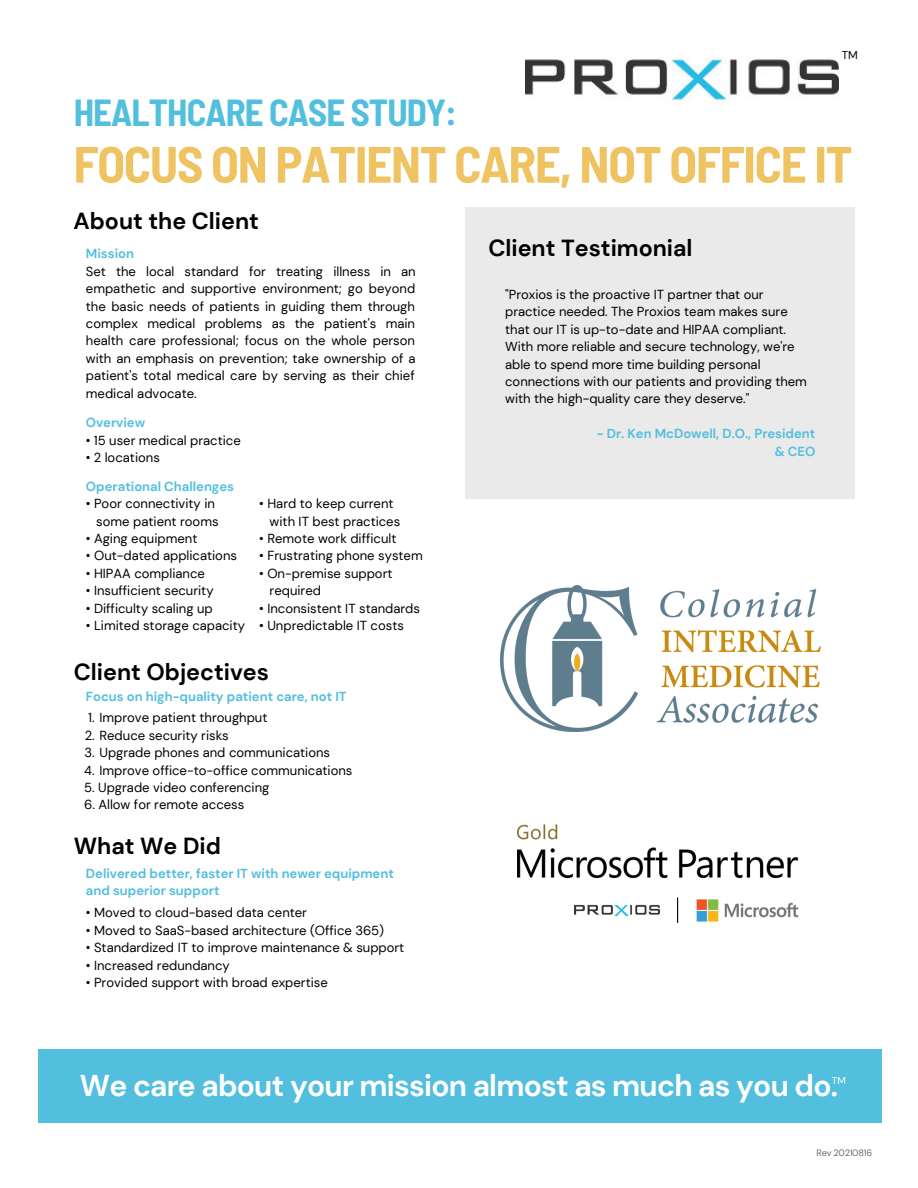
<style>
.page{position:relative;width:918px;height:1188px;background:#fff}
.page>*{position:absolute;margin:0;border:0;box-sizing:border-box;transform-origin:0 0}
.t1{font:700 semi-condensed 51px "Barlow";letter-spacing:-.025em;color:#f0c362}
.t2{font:700 semi-condensed 36.75px "Barlow";letter-spacing:-.025em;color:#53bfde}
.t3{font:700 30px "DM Sans";letter-spacing:-.025em;color:#fff}
.t4{font:700 23.25px "DM Sans";color:#000}
.t5{font:13.05px/17.4px "DM Sans";color:#000}
.t6{font:700 13.05px/17.4px "DM Sans";color:#53bfde;text-align:right}
.t7{font:11.4px "DM Sans";color:#000}
.t8{font:9.9px "DM Sans";color:#fff}
.t9{font:9.15px "DM Sans";letter-spacing:-.025em;color:#6a6a6a}
</style>
<div class="page">
<img style="left:525px;top:57px;width:314px;height:47px">
<div style="left:38px;top:1049px;width:844px;height:73px;background:#53bfde"></div>
<div style="left:466px;top:208px;width:389px;height:291px;background:#eaeaea"></div>
<img style="left:501px;top:586px;width:319px;height:146px">
<img style="left:517px;top:824px;width:282px;height:99px">
<img style="left:574px;top:902px;width:86px;height:16px">
<svg style="left:677px;top:898px;width:1px;height:25px"></svg>
<p class="t2" style="left:74px;top:89px;width:385px">HEALTHCARE CASE STUDY:</p>
<p class="t7" style="left:842px;top:48px;width:18px">TM</p>
<p class="t1" style="left:74px;top:132px;width:780px">FOCUS ON PATIENT CARE, NOT OFFICE IT</p>
<p class="t4" style="left:74px;top:206px;width:187px">About the Client</p>
<p class="t6" style="left:86px;top:245px;width:50px">Mission</p>
<p class="t5" style="left:86px;top:263px;width:331px;text-align:justify">Set the local standard for treating illness in an empathetic and supportive environment; go beyond the basic needs of patients in guiding them through complex medical problems as the patient's main health care professional; focus on the whole person with an emphasis on prevention; take ownership of a patient's total medical care by serving as their chief medical advocate.</p>
<p class="t6" style="left:86px;top:414px;width:61px">Overview</p>
<p class="t5" style="left:86px;top:432px;width:157px">• 15 user medical practice</p>
<p class="t5" style="left:86px;top:449px;width:76px">• 2 locations</p>
<p class="t6" style="left:86px;top:478px;width:150px">Operational Challenges</p>
<p class="t5" style="left:86px;top:495px;width:131px">• Poor connectivity in</p>
<p class="t5" style="left:96px;top:512px;width:124px">some patient rooms</p>
<p class="t5" style="left:86px;top:530px;width:113px">• Aging equipment</p>
<p class="t5" style="left:86px;top:547px;width:153px">• Out-dated applications</p>
<p class="t5" style="left:86px;top:565px;width:121px">• HIPAA compliance</p>
<p class="t5" style="left:86px;top:582px;width:129px">• Insufficient security</p>
<p class="t5" style="left:86px;top:600px;width:128px">• Difficulty scaling up</p>
<p class="t5" style="left:86px;top:617px;width:161px">• Limited storage capacity</p>
<p class="t5" style="left:259px;top:495px;width:136px">• Hard to keep current</p>
<p class="t5" style="left:270px;top:512px;width:132px">with IT best practices</p>
<p class="t5" style="left:259px;top:530px;width:139px">• Remote work difficult</p>
<p class="t5" style="left:259px;top:547px;width:165px">• Frustrating phone system</p>
<p class="t5" style="left:259px;top:565px;width:135px">• On-premise support</p>
<p class="t5" style="left:270px;top:582px;width:53px">required</p>
<p class="t5" style="left:259px;top:600px;width:162px">• Inconsistent IT standards</p>
<p class="t5" style="left:259px;top:617px;width:146px">• Unpredictable IT costs</p>
<p class="t4" style="left:74px;top:657px;width:197px">Client Objectives</p>
<p class="t6" style="left:86px;top:688px;width:262px">Focus on high-quality patient care, not IT</p>
<p class="t5" style="left:88px;top:709px;width:181px">1. Improve patient throughput</p>
<p class="t5" style="left:85px;top:727px;width:146px">2. Reduce security risks</p>
<p class="t5" style="left:84px;top:744px;width:247px">3. Upgrade phones and communications</p>
<p class="t5" style="left:84px;top:761px;width:270px">4. Improve office-to-office communications</p>
<p class="t5" style="left:84px;top:779px;width:187px">5. Upgrade video conferencing</p>
<p class="t5" style="left:84px;top:796px;width:162px">6. Allow for remote access</p>
<p class="t4" style="left:74px;top:831px;width:149px">What We Did</p>
<p class="t6" style="left:86px;top:865px;width:309px;text-align:left">Delivered better, faster IT with newer equipment and superior support</p>
<p class="t5" style="left:86px;top:904px;width:223px">• Moved to cloud-based data center</p>
<p class="t5" style="left:86px;top:922px;width:300px">• Moved to SaaS-based architecture (Office 365)</p>
<p class="t5" style="left:86px;top:939px;width:320px">• Standardized IT to improve maintenance &amp; support</p>
<p class="t5" style="left:86px;top:956px;width:145px">• Increased redundancy</p>
<p class="t5" style="left:86px;top:974px;width:243px">• Provided support with broad expertise</p>
<p class="t4" style="left:488px;top:233px;width:206px">Client Testimonial</p>
<p class="t5" style="left:505px;top:286px;width:303px">"Proxios is the proactive IT partner that our practice needed. The Proxios team makes sure that our IT is up-to-date and HIPAA compliant.<br>With more reliable and secure technology, we're able to spend more time building personal connections with our patients and providing them with the high-quality care they deserve."</p>
<p class="t6" style="left:597px;top:425px;width:220px">- Dr. Ken McDowell, D.O., President &amp; CEO</p>
<p class="t3" style="left:80px;top:1066px;width:760px">We care about your mission almost as much as you do.</p>
<p class="t8" style="left:832px;top:1074px;width:16px">TM</p>
<p class="t9" style="left:817px;top:1147px;width:57px">Rev 20210816</p>
</div>
